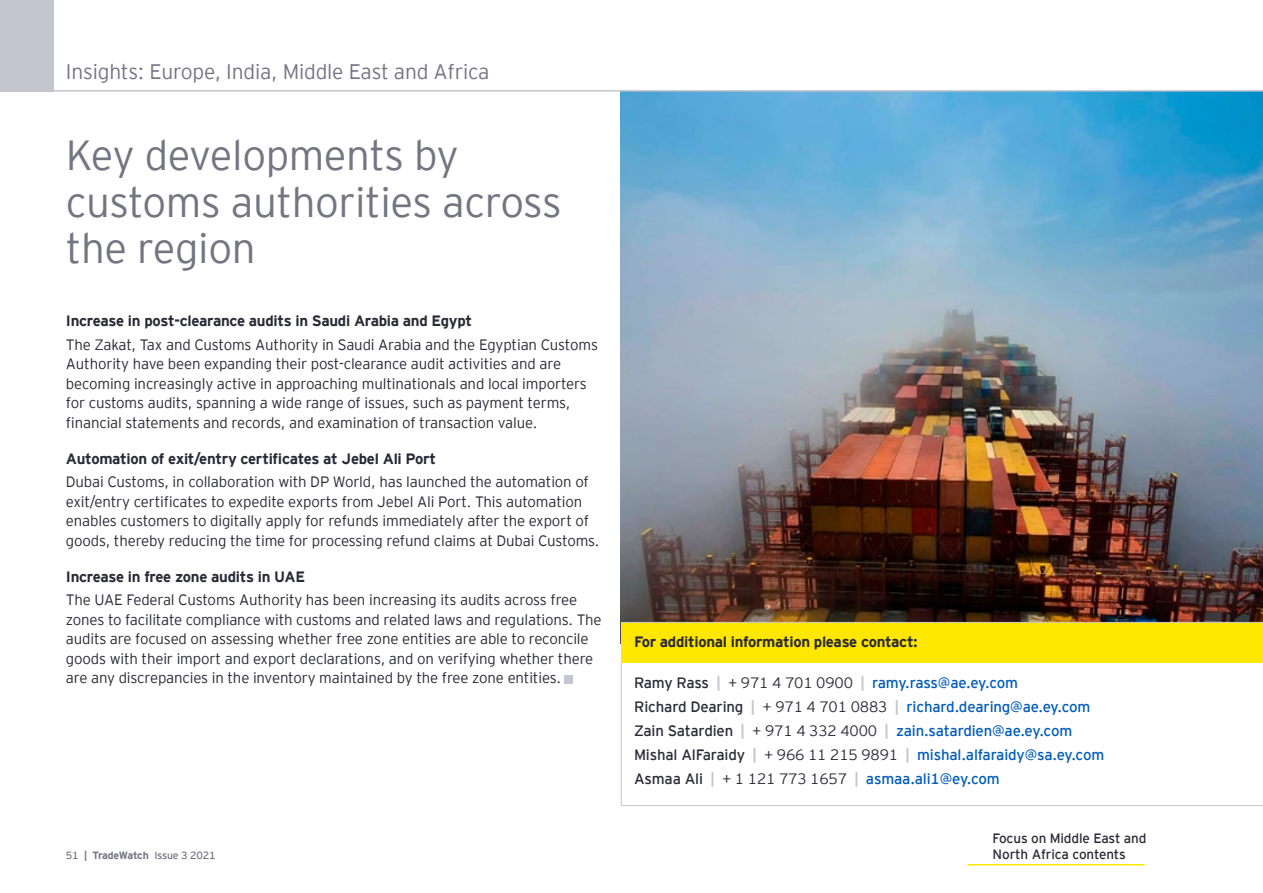
<style>
.page{position:relative;width:1263px;height:893px;background:#fff}
.page>*{position:absolute;margin:0;border:0;box-sizing:border-box;transform-origin:0 0}
.t1{font:300 42px/46.5px "EY Interstate";letter-spacing:-.01em;color:#757582}
.t2{font:300 21px "EY Interstate";letter-spacing:-.01em;color:#757582}
.t3{font:300 15px/19.5px "EY Interstate";letter-spacing:-.01em;color:#2a2a36}
.t4{font:15px/24.2px "EY Interstate";letter-spacing:-.01em;color:#005cb8}
.t5{font:700 15px "EY Interstate";letter-spacing:-.02em;color:#2a2a36}
.t6{font:13.5px/16.5px "EY Interstate";letter-spacing:-.01em;color:#2a2a36}
.t7{font:10.5px "EY Interstate";letter-spacing:-.02em;color:#757582}
.s1{font-weight:700}
.s2{color:#2a2a36}
.s3{font-weight:700;color:#c5c5cf}
.s4{font-weight:300;color:#2a2a36}
</style>
<div class="page">
<img style="left:621px;top:92px;width:642px;height:530px">
<div style="left:621px;top:622px;width:642px;height:41px;background:#ffe700"></div>
<hr style="left:621px;top:622px;width:642px;height:1px;background:#c5c5cf">
<hr style="left:621px;top:663px;width:1px;height:142px;background:#c5c5cf">
<hr style="left:621px;top:805px;width:642px;height:1px;background:#c5c5cf">
<hr style="left:0;top:90px;width:1263px;height:2px;background:#c5c5cf">
<div style="left:0;top:0;width:54px;height:92px;background:#c5c5cf"></div>
<div style="left:565px;top:675px;width:8px;height:8px;background:#c5c5cf"></div>
<hr style="left:968px;top:864px;width:176px;height:1px;background:#ffe700">
<h2 class="t2" style="left:66px;top:57px;width:425px">Insights: Europe, India, Middle East and Africa</h2>
<h1 class="t1" style="left:66px;top:129px;width:497px">Key developments by customs authorities across the region</h1>
<p class="t5" style="left:66px;top:310px;width:408px">Increase in post-clearance audits in Saudi Arabia and Egypt</p>
<p class="t3" style="left:66px;top:334px;width:534px">The Zakat, Tax and Customs Authority in Saudi Arabia and the Egyptian Customs Authority have been expanding their post-clearance audit activities and are becoming increasingly active in approaching multinationals and local importers for customs audits, spanning a wide range of issues, such as payment terms, financial statements and records, and examination of transaction value.</p>
<p class="t5" style="left:66px;top:447px;width:372px">Automation of exit/entry certificates at Jebel Ali Port</p>
<p class="t3" style="left:66px;top:471px;width:535px">Dubai Customs, in collaboration with DP World, has launched the automation of exit/entry certificates to expedite exports from Jebel Ali Port. This automation enables customers to digitally apply for refunds immediately after the export of goods, thereby reducing the time for processing refund claims at Dubai Customs.</p>
<p class="t5" style="left:66px;top:565px;width:241px">Increase in free zone audits in UAE</p>
<p class="t3" style="left:66px;top:589px;width:537px">The UAE Federal Customs Authority has been increasing its audits across free zones to facilitate compliance with customs and related laws and regulations. The audits are focused on assessing whether free zone entities are able to reconcile goods with their import and export declarations, and on verifying whether there are any discrepancies in the inventory maintained by the free zone entities.</p>
<p class="t7" style="left:66px;top:848px;width:151px">51 <span class="s1">| TradeWatch</span> Issue 3 2021</p>
<p class="t5" style="left:634px;top:631px;width:285px">For additional information please contact:</p>
<p class="t4" style="left:634px;top:669px;width:472px"><span class="s2">Ramy Rass</span> <span class="s3">|</span> <span class="s4">+ 971 4 701 0900</span> <span class="s3">|</span> ramy.rass@ae.ey.com<br><span class="s2">Richard Dearing</span> <span class="s3">|</span> <span class="s4">+ 971 4 701 0883</span> <span class="s3">|</span> richard.dearing@ae.ey.com <span class="s2">Zain Satardien</span> <span class="s3">|</span> <span class="s4">+ 971 4 332 4000</span> <span class="s3">|</span> zain.satardien@ae.ey.com <span class="s2">Mishal AlFaraidy</span> <span class="s3">|</span> <span class="s4">+ 966 11 215 9891</span> <span class="s3">|</span> mishal.alfaraidy@sa.ey.com <span class="s2">Asmaa Ali</span> <span class="s3">|</span> <span class="s4">+ 1 121 773 1657</span> <span class="s3">|</span> asmaa.ali1@ey.com</p>
<p class="t6" style="left:992px;top:829px;width:155px">Focus on Middle East and<br>North Africa contents</p>
</div>
